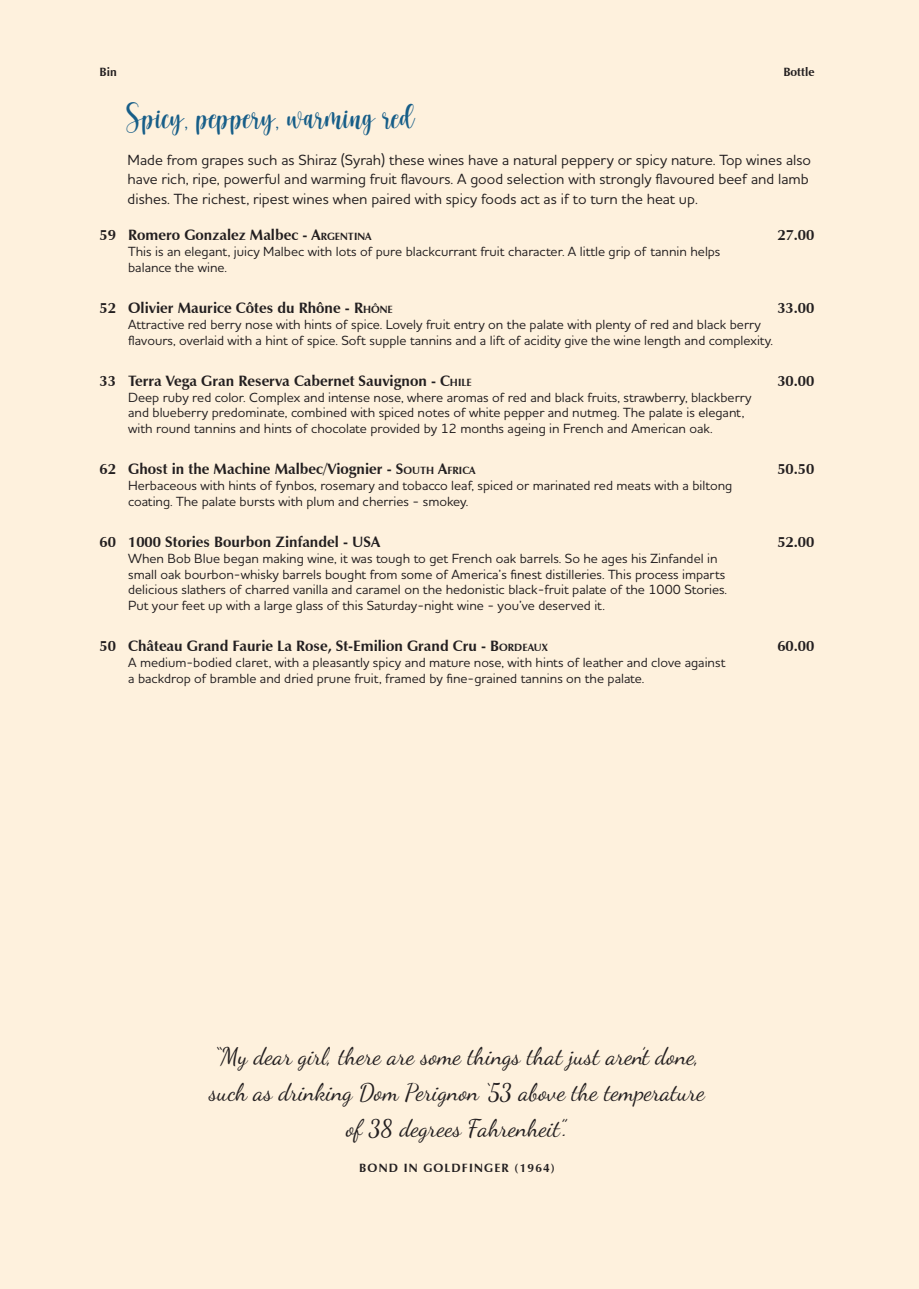
<style>
.page{position:relative;width:919px;height:1289px;background:#fff}
.page>*{position:absolute;margin:0;border:0;box-sizing:border-box;transform-origin:0 0}
.t1{font:30px "Homework";color:#175e88}
.t2{font:24px/36px "Dancing Script";color:#231f20;text-align:center}
.t3{font:700 15px "Zapf Humanist 601 BT";color:#231f20}
.t4{font:500 15px/19.5px "Houschka Pro";color:#231f20}
.t5{font:500 13.5px/15.8px "Houschka Pro";color:#231f20}
.t6{font:700 12px "Zapf Humanist 601 BT";letter-spacing:.1em;color:#231f20}
.s1{font-style:inherit}
.s2{font-size:10.5px}
</style>
<div class="page">
<div style="left:0;top:0;width:918px;height:1288px;background:#fef1dd"></div>
<p class="t6" style="left:100px;top:64px;width:19px">Bin</p>
<p class="t1" style="left:128px;top:97px;width:288px">Spicy, peppery, warming red</p>
<p class="t6" style="left:783px;top:64px;width:32px">Bottle</p>
<p class="t4" style="left:128px;top:149px;width:685px">Made from grapes such as Shiraz (Syrah) these wines have a natural peppery or spicy nature. Top wines also have rich, ripe, powerful and warming fruit flavours. A good selection with strongly flavoured beef and lamb dishes. The richest, ripest wines when paired with spicy foods act as if to turn the heat up.</p>
<p class="t3" style="left:100px;top:226px;width:266px">59 Romero Gonzalez Malbec - <span class="s1">A</span><span class="s2">RGENTINA</span></p>
<p class="t3" style="left:777px;top:226px;width:39px">27.00</p>
<p class="t5" style="left:128px;top:243px;width:593px">This is an elegant, juicy Malbec with lots of pure blackcurrant fruit character. A little grip of tannin helps balance the wine.</p>
<p class="t3" style="left:100px;top:298px;width:295px">52 Olivier Maurice Côtes du Rhône - <span class="s1">R</span><span class="s2">HÔNE</span></p>
<p class="t3" style="left:777px;top:298px;width:39px">33.00</p>
<p class="t5" style="left:128px;top:316px;width:646px">Attractive red berry nose with hints of spice. Lovely fruit entry on the palate with plenty of red and black berry flavours, overlaid with a hint of spice. Soft supple tannins and a lift of acidity give the wine length and complexity.</p>
<p class="t3" style="left:100px;top:371px;width:373px">33 Terra Vega Gran Reserva Cabernet Sauvignon - <span class="s1">C</span><span class="s2">HILE</span></p>
<p class="t3" style="left:777px;top:371px;width:39px">30.00</p>
<p class="t5" style="left:128px;top:389px;width:625px">Deep ruby red color. Complex and intense nose, where aromas of red and black fruits, strawberry, blackberry and blueberry predominate, combined with spiced notes of white pepper and nutmeg. The palate is elegant, with round tannins and hints of chocolate provided by 12 months ageing in French and American oak.</p>
<p class="t3" style="left:100px;top:460px;width:378px">62 Ghost in the Machine Malbec/Viognier - <span class="s1">S</span><span class="s2">OUTH</span> <span class="s1">A</span><span class="s2">FRICA</span></p>
<p class="t3" style="left:777px;top:460px;width:39px">50.50</p>
<p class="t5" style="left:128px;top:477px;width:605px">Herbaceous with hints of fynbos, rosemary and tobacco leaf, spiced or marinated red meats with a biltong coating. The palate bursts with plum and cherries - smokey.</p>
<p class="t3" style="left:100px;top:532px;width:282px">60 1000 Stories Bourbon Zinfandel - <span class="s1">USA</span></p>
<p class="t3" style="left:777px;top:532px;width:39px">52.00</p>
<p class="t5" style="left:128px;top:550px;width:600px">When Bob Blue began making wine, it was tough to get French oak barrels. So he ages his Zinfandel in small oak bourbon-whisky barrels bought from some of America’s finest distilleries. This process imparts delicious slathers of charred vanilla and caramel on the hedonistic black-fruit palate of the 1000 Stories.<br>Put your feet up with a large glass of this Saturday-night wine - you’ve deserved it.</p>
<p class="t3" style="left:100px;top:637px;width:450px">50 Château Grand Faurie La Rose, St-Emilion Grand Cru - <span class="s1">B</span><span class="s2">ORDEAUX</span></p>
<p class="t3" style="left:777px;top:637px;width:39px">60.00</p>
<p class="t5" style="left:128px;top:654px;width:598px">A medium-bodied claret, with a pleasantly spicy and mature nose, with hints of leather and clove against a backdrop of bramble and dried prune fruit, framed by fine-grained tannins on the palate.</p>
<p class="t2" style="left:209px;top:1038px;width:497px">“My dear girl, there are some things that just aren’t done, such as drinking Dom Perignon ‘53 above the temperature of 38 degrees Fahrenheit”.</p>
<p class="t6" style="left:359px;top:1160px;width:197px">BOND IN GOLDFINGER (1964)</p>
</div>
